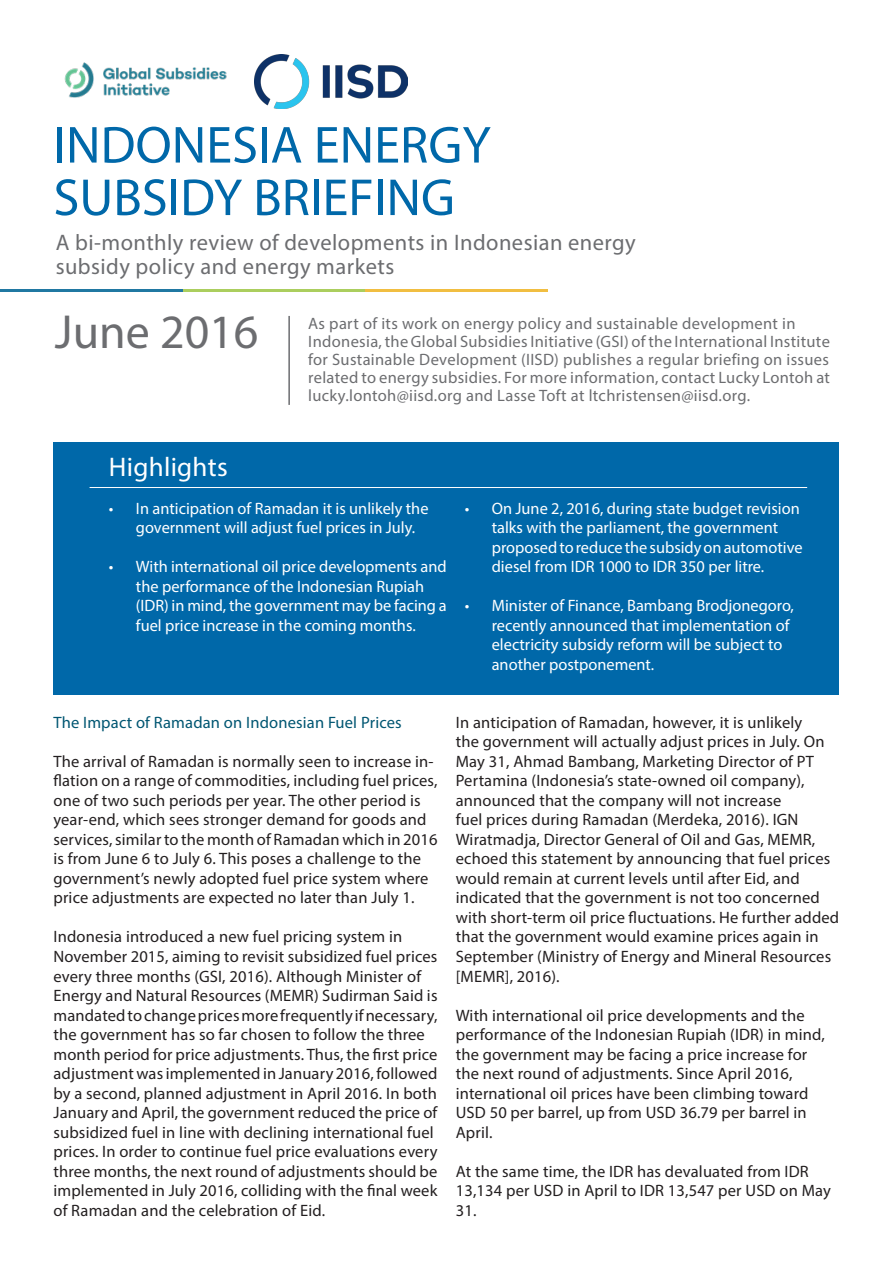
<style>
.page{position:relative;width:893px;height:1263px;background:#fff}
.page>*{position:absolute;margin:0;border:0;box-sizing:border-box;transform-origin:0 0}
.t1{font:52.5px "Myriad Pro";color:#0068a9}
.t2{font:48px "Myriad Pro";color:#6c6d70}
.t3{font:27px "Myriad Pro";letter-spacing:.01em;color:#fff}
.t4{font:22.5px/24px "Myriad Pro";letter-spacing:.02em;color:#6c6d70}
.t5{font:16.5px/19.5px "Myriad Pro";letter-spacing:.01em;color:#231f20}
.t6{font:16.5px/19.5px "Myriad Pro";color:#fff}
.t7{font:16.5px/18px "Myriad Pro";letter-spacing:.02em;color:#6c6d70}
.t8{font:16.5px "Myriad Pro";letter-spacing:.01em;color:#005672}
</style>
<div class="page">
<div style="left:53px;top:442px;width:786px;height:252px;background:#0068a9"></div>
<hr style="left:0;top:290px;width:183px;height:2px;background:#2078a2">
<hr style="left:183px;top:290px;width:182px;height:2px;background:#abce5e">
<hr style="left:365px;top:290px;width:183px;height:2px;background:#f1be41">
<hr style="left:288px;top:316px;width:2px;height:89px;background:#6c6d70">
<hr style="left:90px;top:487px;width:717px;height:1px;background:#fff">
<img style="left:64px;top:62px;width:163px;height:36px">
<img style="left:255px;top:54px;width:152px;height:54px">
<p class="t1" style="left:53px;top:113px;width:439px">INDONESIA ENERGY</p>
<p class="t1" style="left:53px;top:165px;width:403px">SUBSIDY BRIEFING</p>
<p class="t4" style="left:56px;top:230px;width:582px">A bi-monthly review of developments in Indonesian energy subsidy policy and energy markets</p>
<p class="t7" style="left:308px;top:314px;width:523px">As part of its work on energy policy and sustainable development in Indonesia, the Global Subsidies Initiative (GSI) of the International Institute for Sustainable Development (IISD) publishes a regular briefing on issues related to energy subsidies. For more information, contact Lucky Lontoh at lucky.lontoh@iisd.org and Lasse Toft at ltchristensen@iisd.org.</p>
<p class="t2" style="left:55px;top:302px;width:205px">June 2016</p>
<p class="t3" style="left:109px;top:450px;width:120px">Highlights</p>
<p class="t6" style="left:136px;top:498px;width:294px;text-indent:-27px">• In anticipation of Ramadan it is unlikely the government will adjust fuel prices in July.</p>
<p class="t6" style="left:136px;top:557px;width:312px;text-indent:-27px">• With international oil price developments and the performance of the Indonesian Rupiah (IDR) in mind, the government may be facing a fuel price increase in the coming months.</p>
<p class="t6" style="left:492px;top:498px;width:312px;text-indent:-27px">• On June 2, 2016, during state budget revision talks with the parliament, the government proposed to reduce the subsidy on automotive diesel from IDR 1000 to IDR 350 per litre.</p>
<p class="t6" style="left:492px;top:596px;width:304px;text-indent:-27px">• Minister of Finance, Bambang Brodjonegoro, recently announced that implementation of electricity subsidy reform will be subject to another postponement.</p>
<p class="t8" style="left:53px;top:712px;width:350px">The Impact of Ramadan on Indonesian Fuel Prices</p>
<p class="t5" style="left:53px;top:751px;width:386px">The arrival of Ramadan is normally seen to increase in&shy;flation on a range of commodities, including fuel prices, one of two such periods per year. The other period is year-end, which sees stronger demand for goods and services, similar to the month of Ramadan which in 2016 is from June 6 to July 6. This poses a challenge to the government’s newly adopted fuel price system where price adjustments are expected no later than July 1.</p>
<p class="t5" style="left:53px;top:927px;width:386px">Indonesia introduced a new fuel pricing system in November 2015, aiming to revisit subsidized fuel prices every three months (GSI, 2016). Although Minister of Energy and Natural Resources (MEMR) Sudirman Said is mandated to change prices more frequently if necessary, the government has so far chosen to follow the three month period for price adjustments. Thus, the first price adjustment was implemented in January 2016, followed by a second, planned adjustment in April 2016. In both January and April, the government reduced the price of subsidized fuel in line with declining international fuel prices. In order to continue fuel price evaluations every three months, the next round of adjustments should be implemented in July 2016, colliding with the final week of Ramadan and the celebration of Eid.</p>
<p class="t5" style="left:456px;top:712px;width:385px">In anticipation of Ramadan, however, it is unlikely<br>the government will actually adjust prices in July. On May 31, Ahmad Bambang, Marketing Director of PT Pertamina (Indonesia’s state-owned oil company), announced that the company will not increase<br>fuel prices during Ramadan (Merdeka, 2016). IGN Wiratmadja, Director General of Oil and Gas, MEMR, echoed this statement by announcing that fuel prices would remain at current levels until after Eid, and indicated that the government is not too concerned with short-term oil price fluctuations. He further added that the government would examine prices again in September (Ministry of Energy and Mineral Resources [MEMR], 2016).</p>
<p class="t5" style="left:456px;top:1005px;width:371px">With international oil price developments and the performance of the Indonesian Rupiah (IDR) in mind, the government may be facing a price increase for the next round of adjustments. Since April 2016, international oil prices have been climbing toward USD 50 per barrel, up from USD 36.79 per barrel in April.</p>
<p class="t5" style="left:456px;top:1161px;width:377px">At the same time, the IDR has devaluated from IDR<br>13,134 per USD in April to IDR 13,547 per USD on May<br>31.</p>
</div>
